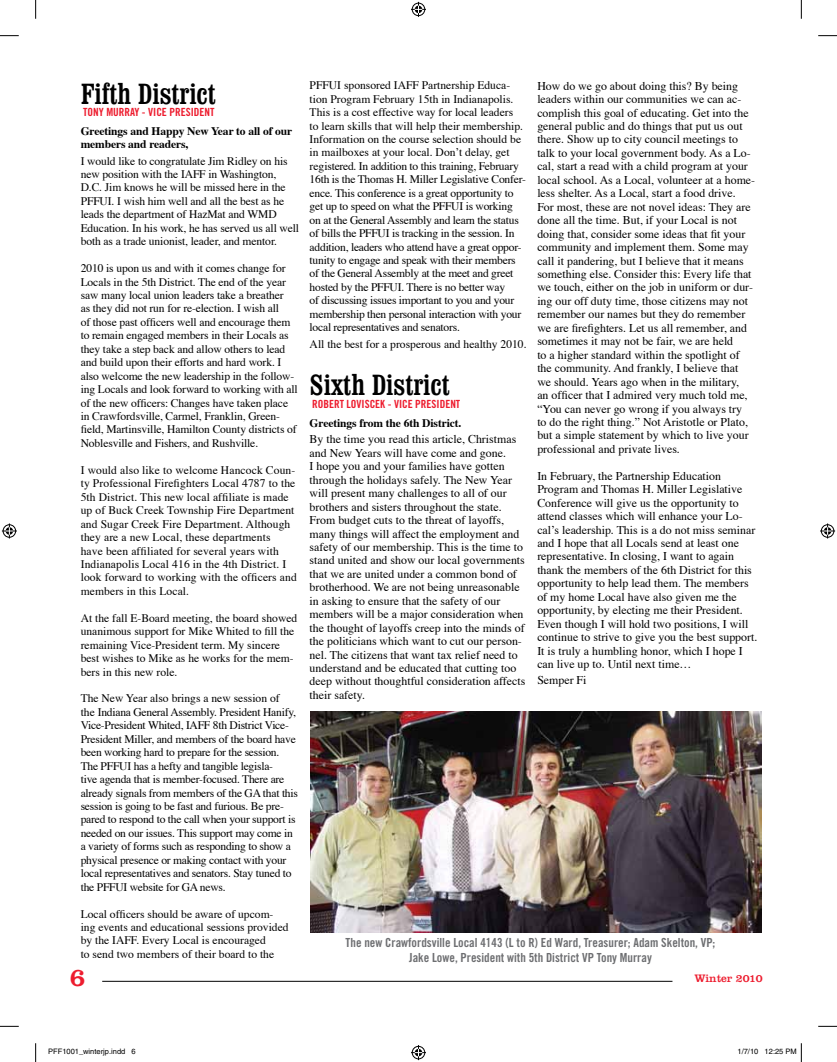
<style>
.page{position:relative;width:837px;height:1062px;background:#fff}
.page>*{position:absolute;margin:0;border:0;box-sizing:border-box;transform-origin:0 0}
.t1{font:condensed 30px "Clarendon BT";color:#000}
.t2{font:26.25px "Clarendon LT Std";color:#ed1c2e}
.t3{font:12.5px/15px "Trade Gothic Bold Cond Twenty";color:#6d6e71;text-align:center}
.t4{font:11.88px/13.5px "Times";color:#000}
.t5{font:11.5px/13.4px "Times";letter-spacing:-.01em;color:#000}
.t6{font:11.5px/13.4px "Times";letter-spacing:.01em;color:#000}
.t7{font:700 11.5px/13.4px "Times";letter-spacing:-.01em;color:#000}
.t8{font:11.25px "Trade Gothic Bold Cond Twenty";color:#ed1c2e}
.t9{font:11.25px "Clarendon LT Std";color:#ed1c2e}
.t10{font:7.5px "Helvetica";color:#000}
</style>
<div class="page">
<hr style="left:102px;top:980px;width:570px;height:1px;background:#000">
<img style="left:311px;top:711px;width:450px;height:220px">
<svg style="left:0;top:35px;width:19px;height:1px"></svg>
<svg style="left:818px;top:35px;width:18px;height:1px"></svg>
<svg style="left:0;top:1025px;width:19px;height:1px"></svg>
<svg style="left:818px;top:1025px;width:18px;height:1px"></svg>
<svg style="left:35px;top:0;width:1px;height:19px"></svg>
<svg style="left:35px;top:1043px;width:1px;height:18px"></svg>
<svg style="left:800px;top:0;width:1px;height:19px"></svg>
<svg style="left:411px;top:2px;width:15px;height:15px"></svg>
<svg style="left:411px;top:1045px;width:15px;height:14px"></svg>
<svg style="left:2px;top:523px;width:15px;height:15px"></svg>
<svg style="left:820px;top:523px;width:14px;height:15px"></svg>
<svg style="left:800px;top:1043px;width:1px;height:18px"></svg>
<h1 class="t1" style="left:81px;top:75px;width:137px">Fifth District</h1>
<p class="t8" style="left:83px;top:105px;width:133px">TONY MURRAY - VICE PRESIDENT</p>
<p class="t7" style="left:81px;top:123px;width:213px">Greetings and Happy New Year to all of our members and readers,</p>
<p class="t5" style="left:81px;top:153px;width:220px">I would like to congratulate Jim Ridley on his new position with the IAFF in Washington, D.C. Jim knows he will be missed here in the PFFUI. I wish him well and all the best as he leads the department of HazMat and WMD Education. In his work, he has served us all well both as a trade unionist, leader, and mentor.</p>
<p class="t5" style="left:81px;top:260px;width:218px">2010 is upon us and with it comes change for Locals in the 5th District. The end of the year saw many local union leaders take a breather<br>as they did not run for re-election. I wish all<br>of those past officers well and encourage them to remain engaged members in their Locals as they take a step back and allow others to lead and build upon their efforts and hard work. I also welcome the new leadership in the follow&shy;ing Locals and look forward to working with all of the new officers: Changes have taken place in Crawfordsville, Carmel, Franklin, Green&shy;field, Martinsville, Hamilton County districts of Noblesville and Fishers, and Rushville.</p>
<p class="t6" style="left:81px;top:462px;width:217px">I would also like to welcome Hancock Coun&shy;ty Professional Firefighters Local 4787 to the 5th District. This new local affiliate is made up of Buck Creek Township Fire Department and Sugar Creek Fire Department. Although they are a new Local, these departments<br>have been affiliated for several years with Indianapolis Local 416 in the 4th District. I look forward to working with the officers and members in this Local.</p>
<p class="t5" style="left:81px;top:610px;width:218px">At the fall E-Board meeting, the board showed unanimous support for Mike Whited to fill the remaining Vice-President term. My sincere best wishes to Mike as he works for the mem&shy;bers in this new role.</p>
<p class="t5" style="left:81px;top:690px;width:219px">The New Year also brings a new session of<br>the Indiana General Assembly. President Hanify, Vice-President Whited, IAFF 8th District Vice-President Miller, and members of the board have been working hard to prepare for the session.<br>The PFFUI has a hefty and tangible legisla-<br>tive agenda that is member-focused. There are already signals from members of the GA that this session is going to be fast and furious. Be pre&shy;pared to respond to the call when your support is needed on our issues. This support may come in a variety of forms such as responding to show a physical presence or making contact with your local representatives and senators. Stay tuned to the PFFUI website for GA news.</p>
<p class="t5" style="left:81px;top:905px;width:209px">Local officers should be aware of upcom&shy;ing events and educational sessions provided by the IAFF. Every Local is encouraged<br>to send two members of their board to the</p>
<p class="t5" style="left:309px;top:78px;width:218px">PFFUI sponsored IAFF Partnership Educa&shy;tion Program February 15th in Indianapolis.<br>This is a cost effective way for local leaders<br>to learn skills that will help their membership.<br>Information on the course selection should be in mailboxes at your local. Don’t delay, get registered. In addition to this training, February 16th is the Thomas H. Miller Legislative Confer&shy;ence. This conference is a great opportunity to get up to speed on what the PFFUI is working on at the General Assembly and learn the status of bills the PFFUI is tracking in the session. In addition, leaders who attend have a great oppor&shy;tunity to engage and speak with their members of the General Assembly at the meet and greet hosted by the PFFUI. There is no better way<br>of discussing issues important to you and your membership then personal interaction with your local representatives and senators.</p>
<p class="t5" style="left:309px;top:336px;width:218px">All the best for a prosperous and healthy 2010.</p>
<h1 class="t1" style="left:309px;top:366px;width:142px">Sixth District</h1>
<p class="t8" style="left:312px;top:397px;width:150px">ROBERT LOVISCEK - VICE PRESIDENT</p>
<p class="t7" style="left:309px;top:415px;width:153px">Greetings from the 6th District.</p>
<p class="t4" style="left:309px;top:431px;width:217px">By the time you read this article, Christmas and New Years will have come and gone.<br>I hope you and your families have gotten through the holidays safely. The New Year will present many challenges to all of our brothers and sisters throughout the state.<br>From budget cuts to the threat of layoffs, many things will affect the employment and safety of our membership. This is the time to stand united and show our local governments that we are united under a common bond of brotherhood. We are not being unreasonable in asking to ensure that the safety of our members will be a major consideration when the thought of layoffs creep into the minds of the politicians which want to cut our person&shy;nel. The citizens that want tax relief need to understand and be educated that cutting too deep without thoughtful consideration affects their safety.</p>
<p class="t4" style="left:537px;top:78px;width:219px">How do we go about doing this? By being leaders within our communities we can ac&shy;complish this goal of educating. Get into the general public and do things that put us out there. Show up to city council meetings to talk to your local government body. As a Lo&shy;cal, start a read with a child program at your local school. As a Local, volunteer at a home&shy;less shelter. As a Local, start a food drive.<br>For most, these are not novel ideas: They are done all the time. But, if your Local is not doing that, consider some ideas that fit your community and implement them. Some may call it pandering, but I believe that it means something else. Consider this: Every life that we touch, either on the job in uniform or dur&shy;ing our off duty time, those citizens may not remember our names but they do remember we are firefighters. Let us all remember, and sometimes it may not be fair, we are held<br>to a higher standard within the spotlight of the community. And frankly, I believe that we should. Years ago when in the military,<br>an officer that I admired very much told me, “You can never go wrong if you always try<br>to do the right thing.” Not Aristotle or Plato, but a simple statement by which to live your professional and private lives.</p>
<p class="t4" style="left:537px;top:468px;width:221px">In February, the Partnership Education Program and Thomas H. Miller Legislative Conference will give us the opportunity to attend classes which will enhance your Lo&shy;cal’s leadership. This is a do not miss seminar and I hope that all Locals send at least one representative. In closing, I want to again thank the members of the 6th District for this opportunity to help lead them. The members of my home Local have also given me the opportunity, by electing me their President.<br>Even though I will hold two positions, I will continue to strive to give you the best support.<br>It is truly a humbling honor, which I hope I can live up to. Until next time…</p>
<p class="t4" style="left:537px;top:672px;width:51px">Semper Fi</p>
<p class="t3" style="left:345px;top:935px;width:371px">The new Crawfordsville Local 4143 (L to R) Ed Ward, Treasurer; Adam Skelton, VP;<br>Jake Lowe, President with 5th District VP Tony Murray</p>
<h2 class="t2" style="left:69px;top:961px;width:18px">6</h2>
<p class="t9" style="left:694px;top:971px;width:69px">Winter 2010</p>
<p class="t10" style="left:48px;top:1047px;width:89px">PFF1001_winterjp.indd 6</p>
<p class="t10" style="left:737px;top:1047px;width:61px">1/7/10 12:25 PM</p>
</div>
